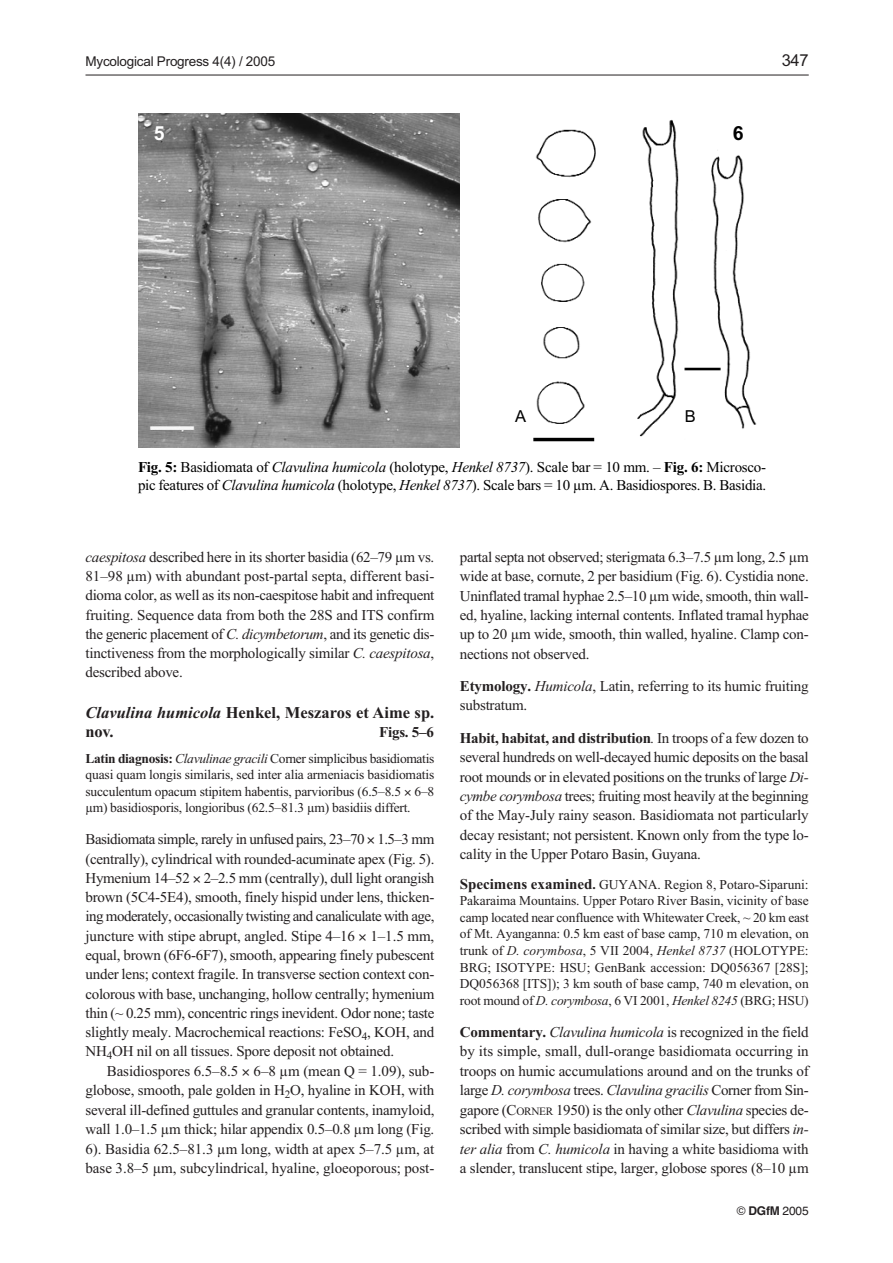
<style>
.page{position:relative;width:893px;height:1263px;background:#fff}
.page>*{position:absolute;margin:0;border:0;box-sizing:border-box;transform-origin:0 0}
.t1{font:700 19.5px "Arial";color:#fff}
.t2{font:700 19.5px "Arial";color:#000}
.t3{font:700 16.5px/19.5px "Times New Roman";color:#231f20}
.t4{font:16.5px "Arial";color:#231f20}
.t5{font:16.5px "Arial";color:#000}
.t6{font:15px/19.5px "Times New Roman";letter-spacing:-.015em;color:#231f20;text-align:justify}
.t7{font:15px/18px "Times New Roman";letter-spacing:-.02em;color:#000}
.t8{font:700 15px "Times New Roman";color:#231f20}
.t9{font:13.5px/16.6px "Times New Roman";letter-spacing:-.015em;color:#231f20;text-align:justify}
.t10{font:13.5px "Arial";letter-spacing:-.015em;color:#231f20}
.t11{font:12px "Helvetica";color:#231f20}
.s1{font-weight:700}
.s2{font-style:italic}
.s3{font-weight:700;font-size:15px}
.s4{font-size:11.25px}
.s5{font-weight:700;font-style:italic}
</style>
<div class="page">
<hr style="left:85px;top:75px;width:723px;height:1px;background:#231f20">
<img style="left:138px;top:113px;width:322px;height:334px">
<img style="left:533px;top:119px;width:224px;height:323px">
<p class="t10" style="left:85px;top:56px;width:191px">Mycological Progress 4(4) / 2005</p>
<p class="t4" style="left:781px;top:54px;width:28px">347</p>
<h1 class="t1" style="left:154px;top:126px;width:12px">5</h1>
<h1 class="t2" style="left:732px;top:126px;width:12px">6</h1>
<p class="t5" style="left:515px;top:410px;width:13px">A</p>
<p class="t5" style="left:685px;top:410px;width:13px">B</p>
<p class="t7" style="left:138px;top:460px;width:629px"><span class="s1">Fig. 5:</span> Basidiomata of <span class="s2">Clavulina humicola</span> (holotype, <span class="s2">Henkel 8737</span>). Scale bar = 10 mm. – <span class="s1">Fig. 6:</span> Microsco&shy;pic features of <span class="s2">Clavulina humicola</span> (holotype, <span class="s2">Henkel 8737</span>). Scale bars = 10 µm. A. Basidiospores. B. Basidia.</p>
<p class="t6" style="left:85px;top:548px;width:350px"><span class="s2">caespitosa</span> described here in its shorter basidia (62–79 µm vs.<br>81–98 µm) with abundant post-partal septa, different basi&shy;dioma color, as well as its non-caespitose habit and infrequent fruiting. Sequence data from both the 28S and ITS confirm the generic placement of <span class="s2">C. dicymbetorum</span>, and its genetic dis&shy;tinctiveness from the morphologically similar <span class="s2">C. caespitosa</span>, described above.</p>
<p class="t3" style="left:85px;top:705px;width:350px"><span class="s2">Clavulina humicola</span> Henkel, Meszaros et Aime sp. nov.</p>
<p class="t8" style="left:379px;top:728px;width:56px">Figs. 5–6</p>
<p class="t9" style="left:85px;top:751px;width:350px"><span class="s1">Latin diagnosis:</span> <span class="s2">Clavulinae gracili</span> Corner simplicibus basidiomatis quasi quam longis similaris, sed inter alia armeniacis basidiomatis succulentum opacum stipitem habentis, parvioribus (6.5–8.5 6–8 µm) basidiosporis, longioribus (62.5–81.3 µm) basidiis differt.</p>
<p class="t6" style="left:85px;top:831px;width:350px">Basidiomata simple, rarely in unfused pairs, 23–70 1.5–3 mm (centrally), cylindrical with rounded-acuminate apex (Fig. 5).<br>Hymenium 14–52 2–2.5 mm (centrally), dull light orangish brown (5C4-5E4), smooth, finely hispid under lens, thicken&shy;ing moderately, occasionally twisting and canaliculate with age, juncture with stipe abrupt, angled. Stipe 4–16 1–1.5 mm, equal, brown (6F6-6F7), smooth, appearing finely pubescent under lens; context fragile. In transverse section context con&shy;colorous with base, unchanging, hollow centrally; hymenium thin (~ 0.25 mm), concentric rings inevident. Odor none; taste slightly mealy. Macrochemical reactions: FeSO<sub>4</sub>, KOH, and NH<sub>4</sub>OH nil on all tissues. Spore deposit not obtained.</p>
<p class="t6" style="left:85px;top:1063px;width:350px;text-indent:21px">Basidiospores 6.5–8.5 6–8 µm (mean Q = 1.09), sub&shy;globose, smooth, pale golden in H<sub>2</sub>O, hyaline in KOH, with several ill-defined guttules and granular contents, inamyloid, wall 1.0–1.5 µm thick; hilar appendix 0.5–0.8 µm long (Fig.<br>6). Basidia 62.5–81.3 µm long, width at apex 5–7.5 µm, at base 3.8–5 µm, subcylindrical, hyaline, gloeoporous; post-</p>
<p class="t6" style="left:460px;top:548px;width:350px">partal septa not observed; sterigmata 6.3–7.5 µm long, 2.5 µm wide at base, cornute, 2 per basidium (Fig. 6). Cystidia none.<br>Uninflated tramal hyphae 2.5–10 µm wide, smooth, thin wall&shy;ed, hyaline, lacking internal contents. Inflated tramal hyphae up to 20 µm wide, smooth, thin walled, hyaline. Clamp con&shy;nections not observed.</p>
<p class="t6" style="left:460px;top:678px;width:350px"><span class="s1">Etymology.</span> <span class="s2">Humicola</span>, Latin, referring to its humic fruiting substratum.</p>
<p class="t6" style="left:460px;top:729px;width:350px"><span class="s1">Habit, habitat, and distribution</span><span class="s2">.</span> In troops of a few dozen to several hundreds on well-decayed humic deposits on the basal root mounds or in elevated positions on the trunks of large <span class="s2">Di&shy;cymbe corymbosa</span> trees; fruiting most heavily at the beginning of the May-July rainy season. Basidiomata not particularly decay resistant; not persistent. Known only from the type lo&shy;cality in the Upper Potaro Basin, Guyana.</p>
<p class="t9" style="left:460px;top:877px;width:350px"><span class="s3">Specimens examined</span><span class="s1">.</span> GUYANA. Region 8, Potaro-Siparuni:<br>Pakaraima Mountains. Upper Potaro River Basin, vicinity of base camp located near confluence with Whitewater Creek, ~ 20 km east of Mt. Ayanganna: 0.5 km east of base camp, 710 m elevation, on trunk of <span class="s2">D. corymbosa</span>, 5 VII 2004, <span class="s2">Henkel 8737</span> (HOLOTYPE:<br>BRG; ISOTYPE: HSU; GenBank accession: DQ056367 [28S]; DQ056368 [ITS]); 3 km south of base camp, 740 m elevation, on root mound of <span class="s2">D. corymbosa</span>, 6 VI 2001, <span class="s2">Henkel 8245</span> (BRG; HSU)</p>
<p class="t6" style="left:460px;top:1024px;width:350px"><span class="s1">Commentary.</span> <span class="s2">Clavulina humicola</span> is recognized in the field by its simple, small, dull-orange basidiomata occurring in troops on humic accumulations around and on the trunks of large <span class="s2">D. corymbosa</span> trees. <span class="s2">Clavulina gracilis</span> Corner from Sin&shy;gapore (C<span class="s4">ORNER</span> 1950) is the only other <span class="s2">Clavulina</span> species de&shy;scribed with simple basidiomata of similar size, but differs <span class="s2">in&shy;ter alia</span> from <span class="s2">C. humicola</span> in having a white basidioma with a slender, translucent stipe, larger, globose spores (8–10 µm</p>
<p class="t11" style="left:736px;top:1207px;width:73px">© <span class="s5">DGfM</span> 2005</p>
</div>
